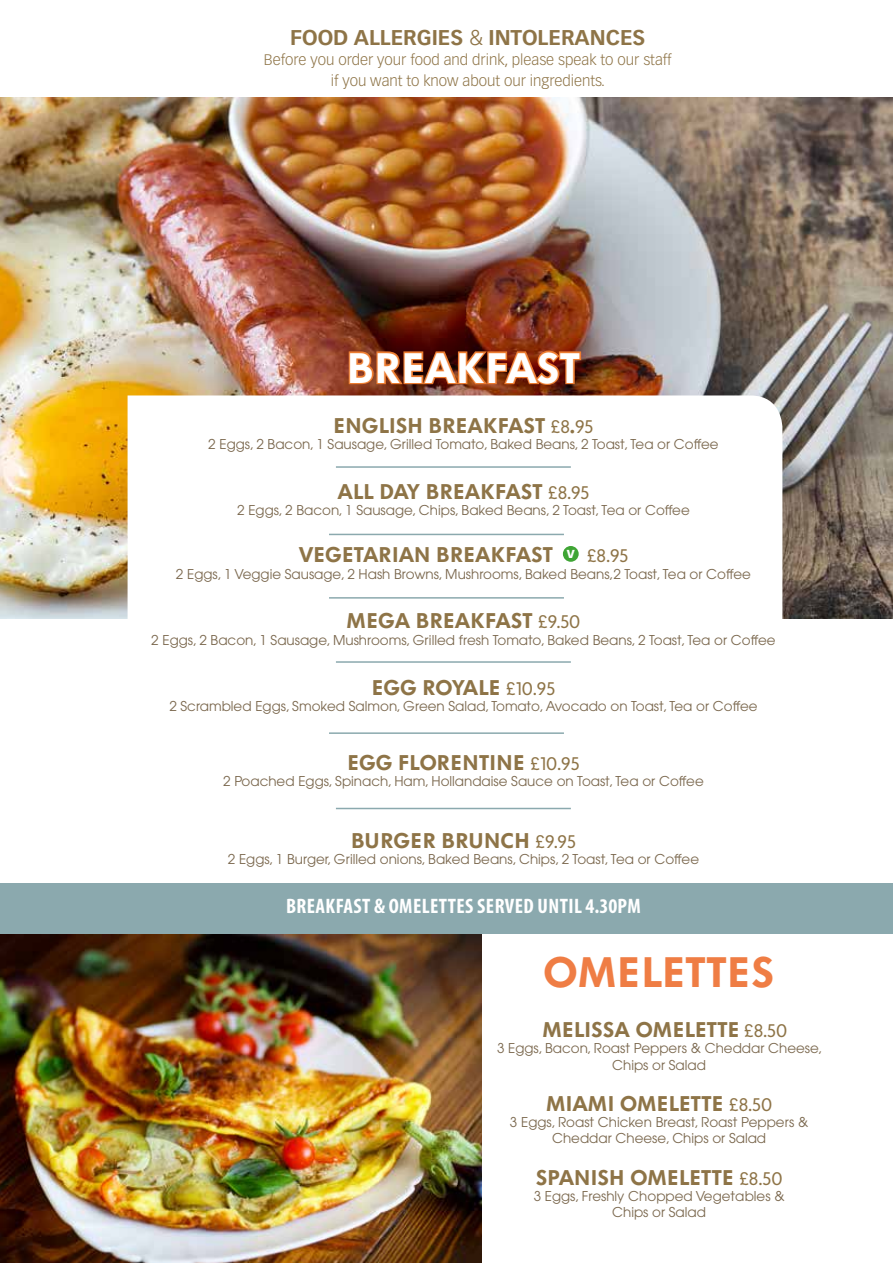
<style>
.page{position:relative;width:893px;height:1263px;background:#fff}
.page>*{position:absolute;margin:0;border:0;box-sizing:border-box;transform-origin:0 0}
.t1{font:42px "Volkswagen Headline Osf";color:#fff}
.t2{font:42px "Volkswagen Headline Osf";letter-spacing:.01em;color:#ef7d44}
.t3{font:21px "Volkswagen Headline Osf";color:#8e7447}
.t4{font:700 condensed 21px "Myriad Pro";letter-spacing:.02em;color:#fff}
.t5{font:700 21px "Vectora LH";color:#8e7447}
.t6{font:18px "Volkswagen Copy";color:#8e7447}
.t7{font:300 15px/20.5px "Vectora LH";color:#8e7447;text-align:center}
.t8{font:13.5px/16.2px "Avant Garde";color:#7a674d;text-align:center}
.t9{font:900 11.4px "Vectora LH";color:#fff}
.s1{font-weight:300}
.s2{font-family:"Volkswagen Copy";font-size:18px}
</style>
<div class="page">
<div style="left:0;top:883px;width:893px;height:51px;background:#8ba9ae"></div>
<img style="left:0;top:98px;width:893px;height:520px">
<svg style="left:128px;top:395px;width:654px;height:223px"></svg>
<svg style="left:347px;top:348px;width:236px;height:39px;background:#97411a"></svg>
<hr style="left:336px;top:466px;width:235px;height:2px;background:#8ba9ae">
<hr style="left:329px;top:534px;width:235px;height:1px;background:#8ba9ae">
<hr style="left:329px;top:597px;width:235px;height:2px;background:#8ba9ae">
<hr style="left:336px;top:661px;width:235px;height:2px;background:#8ba9ae">
<hr style="left:336px;top:808px;width:235px;height:1px;background:#8ba9ae">
<hr style="left:329px;top:732px;width:235px;height:2px;background:#8ba9ae">
<img style="left:0;top:934px;width:482px;height:329px">
<div style="left:563px;top:546px;width:16px;height:16px;background:#3fa535;border-radius:50%"></div>
<h2 class="t5" style="left:290px;top:25px;width:357px">FOOD ALLERGIES <span class="s1">&amp;</span> INTOLERANCES</h2>
<p class="t7" style="left:264px;top:50px;width:409px">Before you order your food and drink, please speak to our staff if you want to know about our ingredients.</p>
<h1 class="t1" style="left:347px;top:343px;width:235px">BREAKFAST</h1>
<h2 class="t3" style="left:333px;top:413px;width:261px">ENGLISH BREAKFAST <span class="s2">£8</span>.<span class="s2">95</span></h2>
<p class="t8" style="left:208px;top:436px;width:512px">2 Eggs, 2 Bacon, 1 Sausage, Grilled Tomato, Baked Beans, 2 Toast, Tea or Coffee</p>
<h2 class="t3" style="left:337px;top:480px;width:253px">ALL DAY BREAKFAST <span class="s2">£8.95</span></h2>
<p class="t8" style="left:237px;top:502px;width:454px">2 Eggs, 2 Bacon, 1 Sausage, Chips, Baked Beans, 2 Toast, Tea or Coffee</p>
<h2 class="t3" style="left:299px;top:543px;width:256px">VEGETARIAN BREAKFAST</h2>
<h3 class="t6" style="left:587px;top:546px;width:43px">£8.95</h3>
<p class="t8" style="left:176px;top:565px;width:577px">2 Eggs, 1 Veggie Sausage, 2 Hash Browns, Mushrooms, Baked Beans,2 Toast, Tea or Coffee</p>
<h2 class="t3" style="left:347px;top:609px;width:235px">MEGA BREAKFAST <span class="s2">£9.50</span></h2>
<p class="t8" style="left:151px;top:632px;width:626px">2 Eggs, 2 Bacon, 1 Sausage, Mushrooms, Grilled fresh Tomato, Baked Beans, 2 Toast, Tea or Coffee</p>
<h2 class="t3" style="left:372px;top:675px;width:185px">EGG ROYALE <span class="s2">£10.95</span></h2>
<p class="t8" style="left:169px;top:698px;width:590px">2 Scrambled Eggs, Smoked Salmon, Green Salad, Tomato, Avocado on Toast, Tea or Coffee</p>
<p class="t9" style="left:567px;top:547px;width:10px">V</p>
<h2 class="t3" style="left:347px;top:750px;width:234px">EGG FLORENTINE <span class="s2">£10.95</span></h2>
<p class="t8" style="left:223px;top:773px;width:482px">2 Poached Eggs, Spinach, Ham, Hollandaise Sauce on Toast, Tea or Coffee</p>
<h2 class="t3" style="left:351px;top:828px;width:226px">BURGER BRUNCH <span class="s2">£9.95</span></h2>
<p class="t8" style="left:228px;top:851px;width:473px">2 Eggs, 1 Burger, Grilled onions, Baked Beans, Chips, 2 Toast, Tea or Coffee</p>
<h2 class="t4" style="left:286px;top:894px;width:356px">BREAKFAST &amp; OMELETTES SERVED UNTIL 4.30PM</h2>
<h1 class="t2" style="left:544px;top:947px;width:232px">OMELETTES</h1>
<h2 class="t3" style="left:542px;top:1017px;width:246px">MELISSA OMELETTE <span class="s2">£8.50</span></h2>
<p class="t8" style="left:497px;top:1040px;width:327px">3 Eggs, Bacon, Roast Peppers &amp; Cheddar Cheese,<br>Chips or Salad</p>
<h2 class="t3" style="left:546px;top:1091px;width:228px">MIAMI OMELETTE <span class="s2">£8.50</span></h2>
<p class="t8" style="left:510px;top:1114px;width:300px">3 Eggs, Roast Chicken Breast, Roast Peppers &amp;<br>Cheddar Cheese, Chips or Salad</p>
<h2 class="t3" style="left:536px;top:1165px;width:248px">SPANISH OMELETTE <span class="s2">£8.50</span></h2>
<p class="t8" style="left:534px;top:1188px;width:252px">3 Eggs, Freshly Chopped Vegetables &amp;<br>Chips or Salad</p>
</div>
